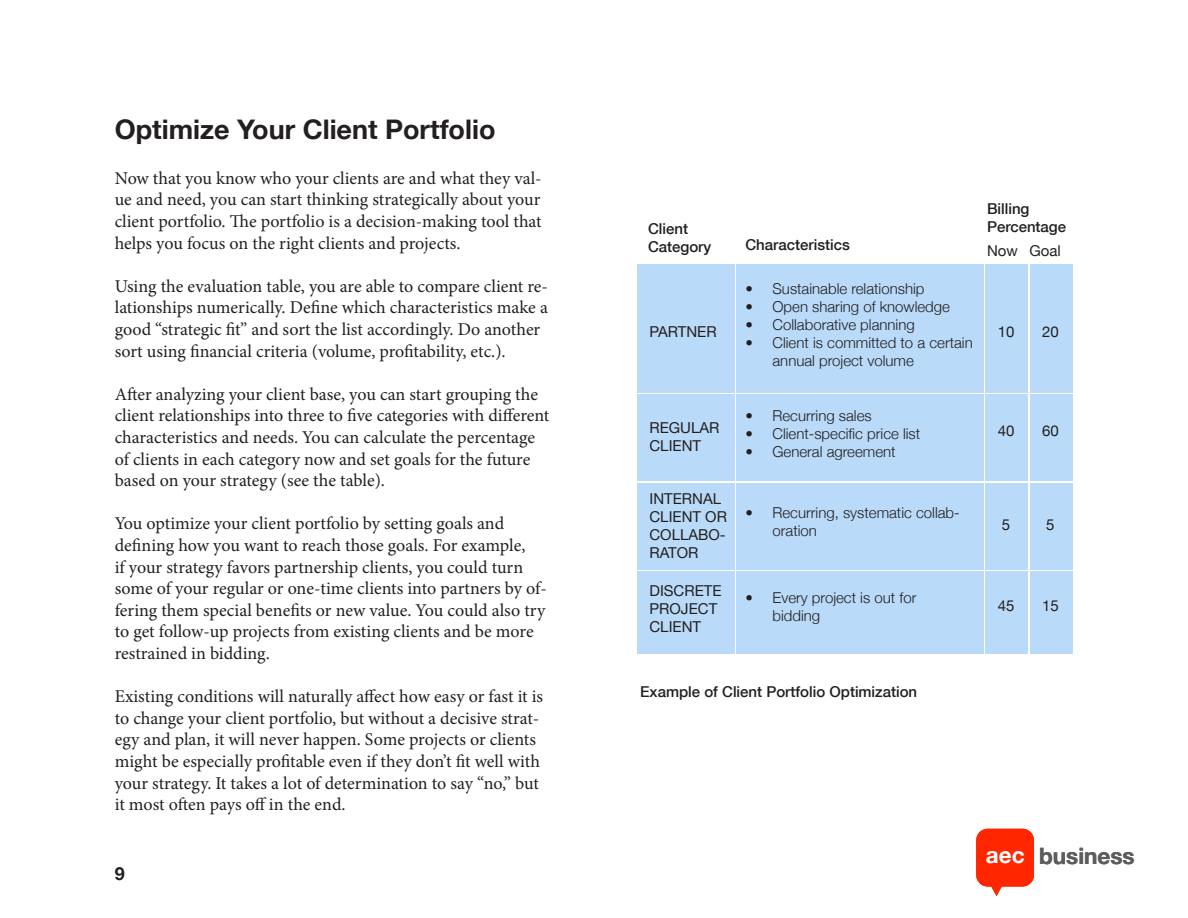
<style>
.page{position:relative;width:1188px;height:918px;background:#fff}
.page>*{position:absolute;margin:0;border:0;box-sizing:border-box;transform-origin:0 0}
.t1{font:700 27px "Helvetica Neue";color:#231f20}
.t2{font:700 22.5px "Helvetica Neue";color:#5d5d5d}
.t3{font:18px/21.6px "Minion Pro";color:#231f20}
.t4{font:700 18px "Helvetica Neue";color:#231f20}
.t5{font:300 15px/18px "Helvetica Neue";color:#231f20}
.t6{font:15px/18px "Helvetica Neue";color:#231f20}
.t7{font:500 15px/18px "Helvetica Neue";color:#231f20}
.s1{color:#fff}
</style>
<div class="page">
<div style="left:976px;top:829px;width:58px;height:58px;background:#ff2600;border-radius:12px"></div>
<svg style="left:989px;top:886px;width:15px;height:10px"></svg>
<div style="left:638px;top:264px;width:97px;height:129px;background:#b9daf8"></div>
<div style="left:985px;top:264px;width:43px;height:129px;background:#b9daf8"></div>
<div style="left:1030px;top:264px;width:42px;height:129px;background:#b9daf8"></div>
<div style="left:736px;top:264px;width:248px;height:129px;background:#b9daf8"></div>
<div style="left:638px;top:394px;width:97px;height:87px;background:#b9daf8"></div>
<div style="left:985px;top:394px;width:43px;height:87px;background:#b9daf8"></div>
<div style="left:1030px;top:394px;width:42px;height:87px;background:#b9daf8"></div>
<div style="left:736px;top:394px;width:248px;height:87px;background:#b9daf8"></div>
<div style="left:638px;top:483px;width:97px;height:86px;background:#b9daf8"></div>
<div style="left:985px;top:483px;width:43px;height:86px;background:#b9daf8"></div>
<div style="left:1030px;top:483px;width:42px;height:86px;background:#b9daf8"></div>
<div style="left:736px;top:483px;width:248px;height:86px;background:#b9daf8"></div>
<div style="left:638px;top:571px;width:97px;height:83px;background:#b9daf8"></div>
<div style="left:985px;top:571px;width:43px;height:83px;background:#b9daf8"></div>
<div style="left:1030px;top:571px;width:42px;height:83px;background:#b9daf8"></div>
<div style="left:736px;top:571px;width:248px;height:83px;background:#b9daf8"></div>
<p class="t1" style="left:115px;top:108px;width:382px">Optimize Your Client Portfolio</p>
<p class="t3" style="left:115px;top:167px;width:428px;text-align:justify">Now that you know who your clients are and what they val&shy;ue and need, you can start thinking strategically about your client portfolio. The portfolio is a decision-making tool that helps you focus on the right clients and projects.</p>
<p class="t3" style="left:115px;top:275px;width:435px">Using the evaluation table, you are able to compare client re&shy;lationships numerically. Define which characteristics make a good “strategic fit” and sort the list accordingly. Do another sort using financial criteria (volume, profitability, etc.).</p>
<p class="t3" style="left:115px;top:383px;width:436px">After analyzing your client base, you can start grouping the client relationships into three to five categories with different characteristics and needs. You can calculate the percentage of clients in each category now and set goals for the future based on your strategy (see the table).</p>
<p class="t3" style="left:115px;top:513px;width:434px">You optimize your client portfolio by setting goals and defining how you want to reach those goals. For example,<br>if your strategy favors partnership clients, you could turn some of your regular or one-time clients into partners by of&shy;fering them special benefits or new value. You could also try to get follow-up projects from existing clients and be more restrained in bidding.</p>
<p class="t3" style="left:115px;top:686px;width:430px">Existing conditions will naturally affect how easy or fast it is to change your client portfolio, but without a decisive strat&shy;egy and plan, it will never happen. Some projects or clients might be especially profitable even if they don’t fit well with your strategy. It takes a lot of determination to say “no,” but it most often pays off in the end.</p>
<p class="t4" style="left:115px;top:859px;width:12px">9</p>
<p class="t7" style="left:648px;top:219px;width:65px">Client<br>Category</p>
<p class="t6" style="left:650px;top:324px;width:69px">PARTNER</p>
<p class="t6" style="left:650px;top:419px;width:71px">REGULAR<br>CLIENT</p>
<p class="t6" style="left:650px;top:491px;width:79px">INTERNAL<br>CLIENT OR<br>COLLABO-<br>RATOR</p>
<p class="t6" style="left:650px;top:582px;width:74px">DISCRETE<br>PROJECT<br>CLIENT</p>
<p class="t7" style="left:746px;top:235px;width:106px">Characteristics</p>
<p class="t5" style="left:746px;top:279px;width:180px">• Sustainable relationship</p>
<p class="t5" style="left:746px;top:297px;width:206px">• Open sharing of knowledge</p>
<p class="t5" style="left:746px;top:315px;width:171px">• Collaborative planning</p>
<p class="t5" style="left:772px;top:333px;width:202px;text-indent:-27px">• Client is committed to a certain annual project volume</p>
<p class="t7" style="left:987px;top:199px;width:44px">Billing</p>
<p class="t7" style="left:987px;top:217px;width:81px">Percentage</p>
<p class="t6" style="left:1030px;top:243px;width:33px">Goal</p>
<p class="t6" style="left:987px;top:243px;width:32px">Now</p>
<p class="t6" style="left:998px;top:324px;width:18px">10</p>
<p class="t6" style="left:1042px;top:324px;width:18px">20</p>
<p class="t5" style="left:746px;top:406px;width:128px">• Recurring sales</p>
<p class="t5" style="left:746px;top:424px;width:176px">• Client-specific price list</p>
<p class="t5" style="left:746px;top:442px;width:152px">• General agreement</p>
<p class="t6" style="left:998px;top:423px;width:18px">40</p>
<p class="t6" style="left:1042px;top:423px;width:18px">60</p>
<p class="t5" style="left:772px;top:503px;width:189px;text-indent:-27px">• Recurring, systematic collab&shy;oration</p>
<p class="t6" style="left:1002px;top:516px;width:10px">5</p>
<p class="t6" style="left:1046px;top:516px;width:10px">5</p>
<p class="t5" style="left:772px;top:587px;width:145px;text-indent:-27px">• Every project is out for bidding</p>
<p class="t6" style="left:998px;top:597px;width:18px">45</p>
<p class="t6" style="left:1042px;top:597px;width:18px">15</p>
<p class="t7" style="left:640px;top:682px;width:279px">Example of Client Portfolio Optimization</p>
<p class="t2" style="left:986px;top:838px;width:150px"><span class="s1">aec</span> business</p>
</div>
